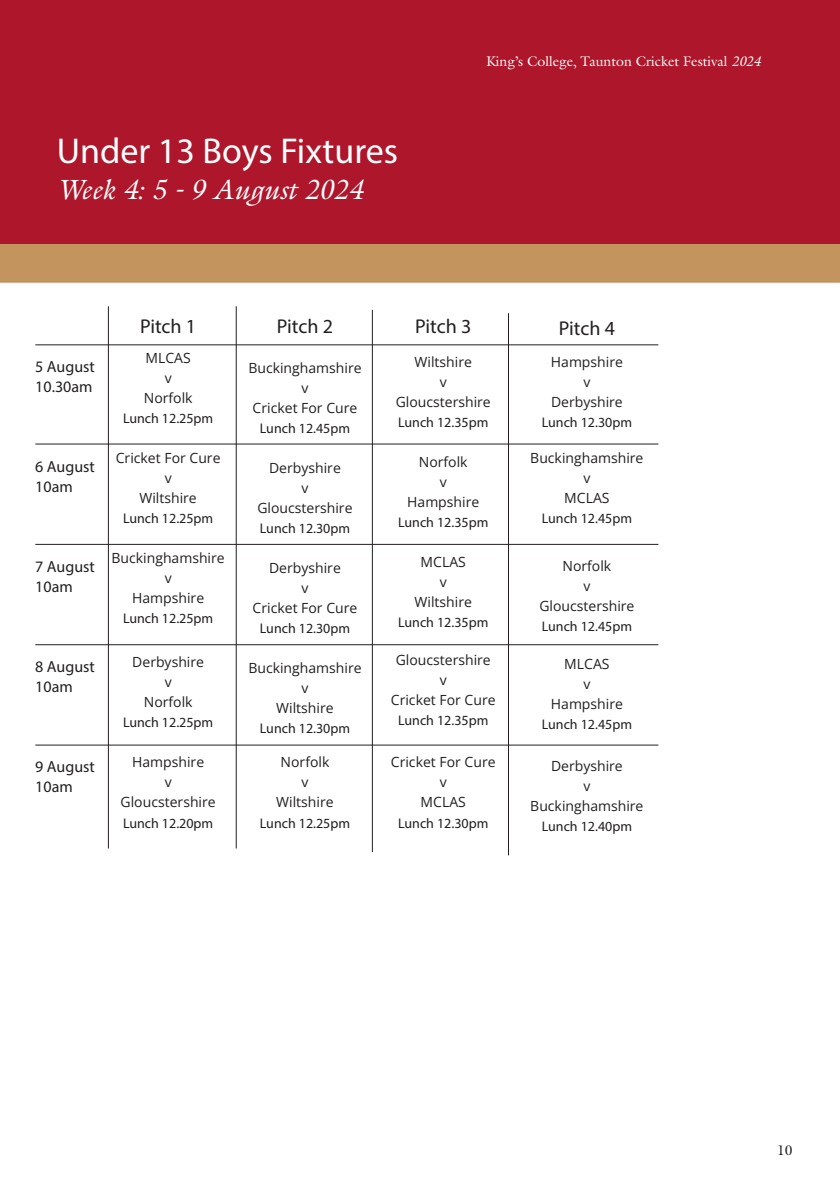
<style>
.page{position:relative;width:840px;height:1191px;background:#fff}
.page>*{position:absolute;margin:0;border:0;box-sizing:border-box;transform-origin:0 0}
.t1{font:36px "Myriad Pro";color:#fff}
.t2{font:italic 28px "Galliard Pro";color:#fff}
.t3{font:20px "Myriad Pro";letter-spacing:-.005em;color:#231f20}
.t4{font:16px "Myriad Pro";color:#231f20}
.t5{font:14px "Open Sans";color:#231f20}
.t6{font:14px "Myriad Pro";color:#231f20}
.t7{font:14px "Galliard Pro";color:#fff}
.t8{font:14px "Galliard Pro";color:#231f20}
.s1{font-style:italic}
</style>
<div class="page">
<div style="left:0;top:0;width:839px;height:245px;background:#ae172b"></div>
<hr style="left:35px;top:344px;width:623px;height:1px;background:#231f20">
<hr style="left:108px;top:306px;width:1px;height:542px;background:#231f20">
<hr style="left:236px;top:306px;width:1px;height:542px;background:#231f20">
<hr style="left:372px;top:310px;width:1px;height:542px;background:#231f20">
<hr style="left:35px;top:444px;width:623px;height:1px;background:#231f20">
<hr style="left:35px;top:544px;width:623px;height:1px;background:#231f20">
<hr style="left:35px;top:644px;width:623px;height:1px;background:#231f20">
<hr style="left:35px;top:744px;width:623px;height:1px;background:#231f20">
<hr style="left:508px;top:313px;width:1px;height:542px;background:#231f20">
<svg style="left:0;top:278px;width:839px;height:5px;background:#c69a66"></svg>
<div style="left:0;top:245px;width:839px;height:33px;background:#c3945d"></div>
<p class="t1" style="left:57px;top:129px;width:342px">Under 13 Boys Fixtures</p>
<p class="t2" style="left:57px;top:171px;width:307px">Week 4: 5 - 9 August 2024</p>
<p class="t7" style="left:486px;top:52px;width:276px">King’s College, Taunton Cricket Festival <span class="s1">2024</span></p>
<p class="t4" style="left:35px;top:357px;width:61px">5 August</p>
<p class="t4" style="left:35px;top:377px;width:59px">10.30am</p>
<p class="t4" style="left:35px;top:457px;width:61px">6 August</p>
<p class="t4" style="left:35px;top:477px;width:39px">10am</p>
<p class="t4" style="left:35px;top:557px;width:61px">7 August</p>
<p class="t4" style="left:35px;top:577px;width:39px">10am</p>
<p class="t4" style="left:35px;top:657px;width:61px">8 August</p>
<p class="t4" style="left:35px;top:677px;width:39px">10am</p>
<p class="t4" style="left:35px;top:757px;width:61px">9 August</p>
<p class="t4" style="left:35px;top:777px;width:39px">10am</p>
<p class="t3" style="left:140px;top:314px;width:58px">Pitch 1</p>
<p class="t5" style="left:145px;top:349px;width:47px">MLCAS</p>
<p class="t5" style="left:164px;top:369px;width:8px">v</p>
<p class="t5" style="left:144px;top:389px;width:50px">Norfolk</p>
<p class="t6" style="left:123px;top:410px;width:92px">Lunch 12.25pm</p>
<p class="t5" style="left:116px;top:449px;width:106px">Cricket For Cure</p>
<p class="t5" style="left:164px;top:469px;width:8px">v</p>
<p class="t5" style="left:139px;top:489px;width:59px">Wiltshire</p>
<p class="t6" style="left:123px;top:510px;width:92px">Lunch 12.25pm</p>
<p class="t5" style="left:111px;top:549px;width:115px">Buckinghamshire</p>
<p class="t5" style="left:164px;top:569px;width:8px">v</p>
<p class="t5" style="left:132px;top:589px;width:74px">Hampshire</p>
<p class="t6" style="left:123px;top:610px;width:92px">Lunch 12.25pm</p>
<p class="t5" style="left:132px;top:653px;width:73px">Derbyshire</p>
<p class="t5" style="left:164px;top:673px;width:8px">v</p>
<p class="t5" style="left:144px;top:693px;width:50px">Norfolk</p>
<p class="t6" style="left:123px;top:714px;width:92px">Lunch 12.25pm</p>
<p class="t5" style="left:132px;top:753px;width:74px">Hampshire</p>
<p class="t5" style="left:164px;top:773px;width:8px">v</p>
<p class="t5" style="left:120px;top:793px;width:97px">Gloucstershire</p>
<p class="t6" style="left:123px;top:814px;width:92px">Lunch 12.20pm</p>
<p class="t3" style="left:277px;top:314px;width:58px">Pitch 2</p>
<p class="t5" style="left:248px;top:359px;width:115px">Buckinghamshire</p>
<p class="t5" style="left:301px;top:379px;width:8px">v</p>
<p class="t5" style="left:252px;top:399px;width:106px">Cricket For Cure</p>
<p class="t6" style="left:260px;top:420px;width:92px">Lunch 12.45pm</p>
<p class="t5" style="left:269px;top:459px;width:73px">Derbyshire</p>
<p class="t5" style="left:301px;top:479px;width:8px">v</p>
<p class="t5" style="left:257px;top:499px;width:97px">Gloucstershire</p>
<p class="t6" style="left:260px;top:520px;width:92px">Lunch 12.30pm</p>
<p class="t5" style="left:269px;top:559px;width:73px">Derbyshire</p>
<p class="t5" style="left:301px;top:579px;width:8px">v</p>
<p class="t5" style="left:252px;top:599px;width:106px">Cricket For Cure</p>
<p class="t6" style="left:260px;top:620px;width:92px">Lunch 12.30pm</p>
<p class="t5" style="left:248px;top:659px;width:115px">Buckinghamshire</p>
<p class="t5" style="left:301px;top:679px;width:8px">v</p>
<p class="t5" style="left:276px;top:699px;width:59px">Wiltshire</p>
<p class="t6" style="left:260px;top:720px;width:92px">Lunch 12.30pm</p>
<p class="t5" style="left:280px;top:753px;width:50px">Norfolk</p>
<p class="t5" style="left:301px;top:773px;width:8px">v</p>
<p class="t5" style="left:276px;top:793px;width:59px">Wiltshire</p>
<p class="t6" style="left:260px;top:814px;width:92px">Lunch 12.25pm</p>
<p class="t3" style="left:415px;top:314px;width:58px">Pitch 3</p>
<p class="t5" style="left:414px;top:353px;width:59px">Wiltshire</p>
<p class="t5" style="left:439px;top:373px;width:8px">v</p>
<p class="t5" style="left:395px;top:393px;width:97px">Gloucstershire</p>
<p class="t6" style="left:398px;top:414px;width:92px">Lunch 12.35pm</p>
<p class="t5" style="left:418px;top:453px;width:50px">Norfolk</p>
<p class="t5" style="left:439px;top:473px;width:8px">v</p>
<p class="t5" style="left:407px;top:493px;width:74px">Hampshire</p>
<p class="t6" style="left:398px;top:514px;width:92px">Lunch 12.35pm</p>
<p class="t5" style="left:420px;top:553px;width:47px">MCLAS</p>
<p class="t5" style="left:439px;top:573px;width:8px">v</p>
<p class="t5" style="left:414px;top:593px;width:59px">Wiltshire</p>
<p class="t6" style="left:398px;top:614px;width:92px">Lunch 12.35pm</p>
<p class="t5" style="left:395px;top:651px;width:97px">Gloucstershire</p>
<p class="t5" style="left:439px;top:671px;width:8px">v</p>
<p class="t5" style="left:390px;top:691px;width:106px">Cricket For Cure</p>
<p class="t6" style="left:398px;top:712px;width:92px">Lunch 12.35pm</p>
<p class="t5" style="left:390px;top:753px;width:106px">Cricket For Cure</p>
<p class="t5" style="left:439px;top:773px;width:8px">v</p>
<p class="t5" style="left:420px;top:793px;width:47px">MCLAS</p>
<p class="t6" style="left:398px;top:814px;width:92px">Lunch 12.30pm</p>
<p class="t3" style="left:558px;top:315px;width:58px">Pitch 4</p>
<p class="t5" style="left:550px;top:352px;width:74px">Hampshire</p>
<p class="t5" style="left:583px;top:372px;width:8px">v</p>
<p class="t5" style="left:550px;top:392px;width:73px">Derbyshire</p>
<p class="t6" style="left:541px;top:413px;width:92px">Lunch 12.30pm</p>
<p class="t5" style="left:530px;top:448px;width:115px">Buckinghamshire</p>
<p class="t5" style="left:583px;top:468px;width:8px">v</p>
<p class="t5" style="left:564px;top:488px;width:47px">MCLAS</p>
<p class="t6" style="left:541px;top:509px;width:92px">Lunch 12.45pm</p>
<p class="t5" style="left:562px;top:556px;width:50px">Norfolk</p>
<p class="t5" style="left:583px;top:576px;width:8px">v</p>
<p class="t5" style="left:539px;top:596px;width:97px">Gloucstershire</p>
<p class="t6" style="left:541px;top:617px;width:92px">Lunch 12.45pm</p>
<p class="t5" style="left:564px;top:654px;width:47px">MLCAS</p>
<p class="t5" style="left:583px;top:674px;width:8px">v</p>
<p class="t5" style="left:550px;top:694px;width:74px">Hampshire</p>
<p class="t6" style="left:541px;top:715px;width:92px">Lunch 12.45pm</p>
<p class="t5" style="left:550px;top:756px;width:73px">Derbyshire</p>
<p class="t5" style="left:583px;top:776px;width:8px">v</p>
<p class="t5" style="left:530px;top:796px;width:115px">Buckinghamshire</p>
<p class="t6" style="left:541px;top:817px;width:92px">Lunch 12.40pm</p>
<p class="t8" style="left:776px;top:1140px;width:17px">10</p>
</div>
